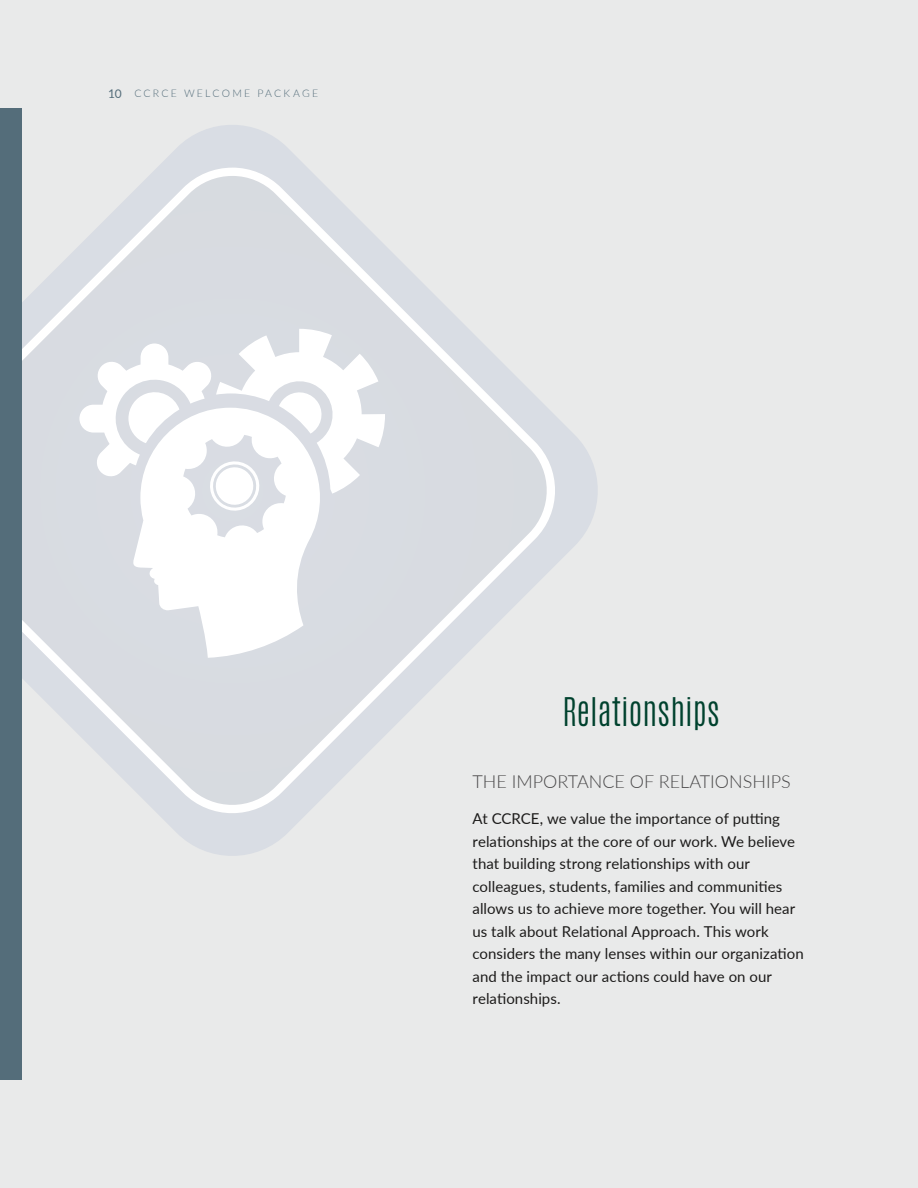
<style>
.page{position:relative;width:918px;height:1188px;background:#e9eaea}
.page>*{position:absolute;margin:0;border:0;box-sizing:border-box;transform-origin:0 0}
.Section_Header_W{font:300 33px "Antonio";color:#00422e}
.Header_W{font:300 18px "Lato";color:#4a494a}
.Body_Text{font:15px/22.5px "Lato";letter-spacing:.005em;color:#1c1b1a}
.t1{font:300 10.5px "Lato";letter-spacing:.215em;color:#546d7a}
.s1{font-weight:400;font-size:12px}
</style>
<div class="page">
<svg style="left:164px;top:125px;width:434px;height:731px"></svg>
<svg style="left:22px;top:168px;width:540px;height:652px;fill:#d9dde4"></svg>
<svg style="left:132px;top:514px;width:201px;height:144px;fill:#fff"></svg>
<svg style="left:79px;top:329px;width:306px;height:185px"></svg>
<div style="left:0;top:108px;width:22px;height:972px;background:#546d7a"></div>
<p class="t1" style="left:108px;top:86px;width:212px"><span class="s1">10</span> CCRCE WELCOME PACKAGE</p>
<p class="Section_Header_W" style="left:562px;top:688px;width:159px">Relationships</p>
<p class="Header_W" style="left:472px;top:769px;width:320px">THE IMPORTANCE OF RELATIONSHIPS</p>
<p class="Body_Text" style="left:472px;top:807px;width:333px">At CCRCE, we value the importance of putting relationships at the core of our work. We believe that building strong relationships with our colleagues, students, families and communities allows us to achieve more together. You will hear us talk about Relational Approach. This work considers the many lenses within our organization and the impact our actions could have on our relationships.</p>
</div>
